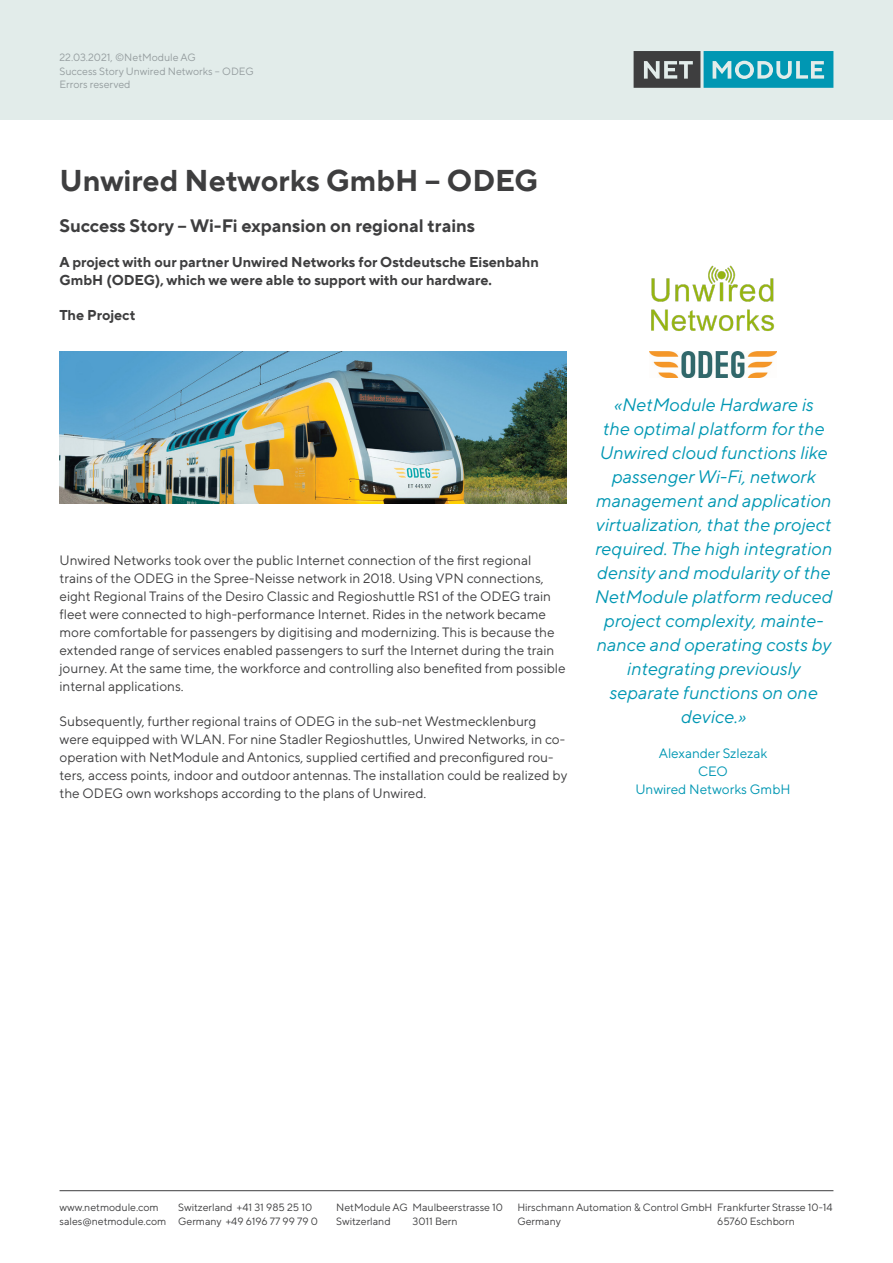
<style>
.page{position:relative;width:893px;height:1263px;background:#fff}
.page>*{position:absolute;margin:0;border:0;box-sizing:border-box;transform-origin:0 0}
.Haupttitel{font:700 30px "TT Norms";color:#3e3e3f}
.Testimonial_Statement{font:italic 18px/24px "TT Norms";color:#0097b3;text-align:center}
.Titel{font:700 18px "TT Norms";color:#3e3e3f}
.Titel-2{font:700 14.25px/18px "TT Norms";color:#3e3e3f}
.Subtitel{font:700 14.25px "TT Norms";color:#3e3e3f}
.Text{font:13.5px/18px "TT Norms";color:#3e3e3f}
.Testimonial_Name{font:13.5px/18px "TT Norms";color:#0097b3;text-align:center}
.t1{font:10.5px/13.5px "TT Norms";color:#3e3e3f}
.t2{font:10.5px/13.5px "TT Norms";color:#a8a9ad}
</style>
<div class="page">
<div style="left:0;top:0;width:893px;height:119px;background:#e2ecea"></div>
<svg style="left:634px;top:51px;width:199px;height:37px"></svg>
<div style="left:739px;top:64px;width:11px;height:12px;background:#0097b3;border-radius:50%"></div>
<img style="left:60px;top:351px;width:507px;height:153px">
<img style="left:651px;top:265px;width:124px;height:66px">
<img style="left:649px;top:351px;width:128px;height:26px">
<hr style="left:60px;top:1190px;width:773px;height:1px;background:#3e3e3f">
<p class="t2" style="left:60px;top:50px;width:196px">22.03.2021, ©NetModule AG<br>Success Story Unwired Networks – ODEG<br>Errors reserved</p>
<p class="Haupttitel" style="left:60px;top:158px;width:480px">Unwired Networks GmbH – ODEG</p>
<p class="Titel" style="left:60px;top:212px;width:417px">Success Story – Wi-Fi expansion on regional trains</p>
<p class="Titel-2" style="left:60px;top:252px;width:481px">A project with our partner Unwired Networks for Ostdeutsche Eisenbahn<br>GmbH (ODEG), which we were able to support with our hardware.</p>
<p class="Subtitel" style="left:60px;top:305px;width:77px">The Project</p>
<p class="Text" style="left:60px;top:550px;width:508px">Unwired Networks took over the public Internet connection of the first regional trains of the ODEG in the Spree-Neisse network in 2018. Using VPN connections, eight Regional Trains of the Desiro Classic and Regioshuttle RS1 of the ODEG train fleet were connected to high-performance Internet. Rides in the network became more comfortable for passengers by digitising and modernizing. This is because the extended range of services enabled passengers to surf the Internet during the train journey. At the same time, the workforce and controlling also benefited from possible internal applications.</p>
<p class="Text" style="left:60px;top:711px;width:509px">Subsequently, further regional trains of ODEG in the sub-net Westmecklenburg were equipped with WLAN. For nine Stadler Regioshuttles, Unwired Networks, in co&shy;operation with NetModule and Antonics, supplied certified and preconfigured rou&shy;ters, access points, indoor and outdoor antennas. The installation could be realized by the ODEG own workshops according to the plans of Unwired.</p>
<p class="Testimonial_Statement" style="left:594px;top:391px;width:239px">«NetModule Hardware is<br>the optimal platform for the<br>Unwired cloud functions like passenger Wi-Fi, network management and application virtualization, that the project required. The high integration density and modularity of the<br>NetModule platform reduced project complexity, mainte&shy;nance and operating costs by integrating previously separate functions on one device.»</p>
<p class="Testimonial_Name" style="left:635px;top:743px;width:157px">Alexander Szlezak<br>CEO<br>Unwired Networks GmbH</p>
<p class="t1" style="left:60px;top:1200px;width:101px">www.netmodule.com</p>
<p class="t1" style="left:60px;top:1214px;width:108px">sales@netmodule.com</p>
<p class="t1" style="left:178px;top:1200px;width:136px">Switzerland +41 31 985 25 10</p>
<p class="t1" style="left:178px;top:1214px;width:141px">Germany +49 6196 77 99 79 0</p>
<p class="t1" style="left:336px;top:1200px;width:168px">NetModule AG Maulbeerstrasse 10</p>
<p class="t1" style="left:336px;top:1214px;width:56px">Switzerland</p>
<p class="t1" style="left:412px;top:1214px;width:47px">3011 Bern</p>
<p class="t1" style="left:717px;top:1214px;width:79px">65760 Eschborn</p>
<p class="t1" style="left:517px;top:1200px;width:317px">Hirschmann Automation &amp; Control GmbH Frankfurter Strasse 10-14<br>Germany</p>
</div>
